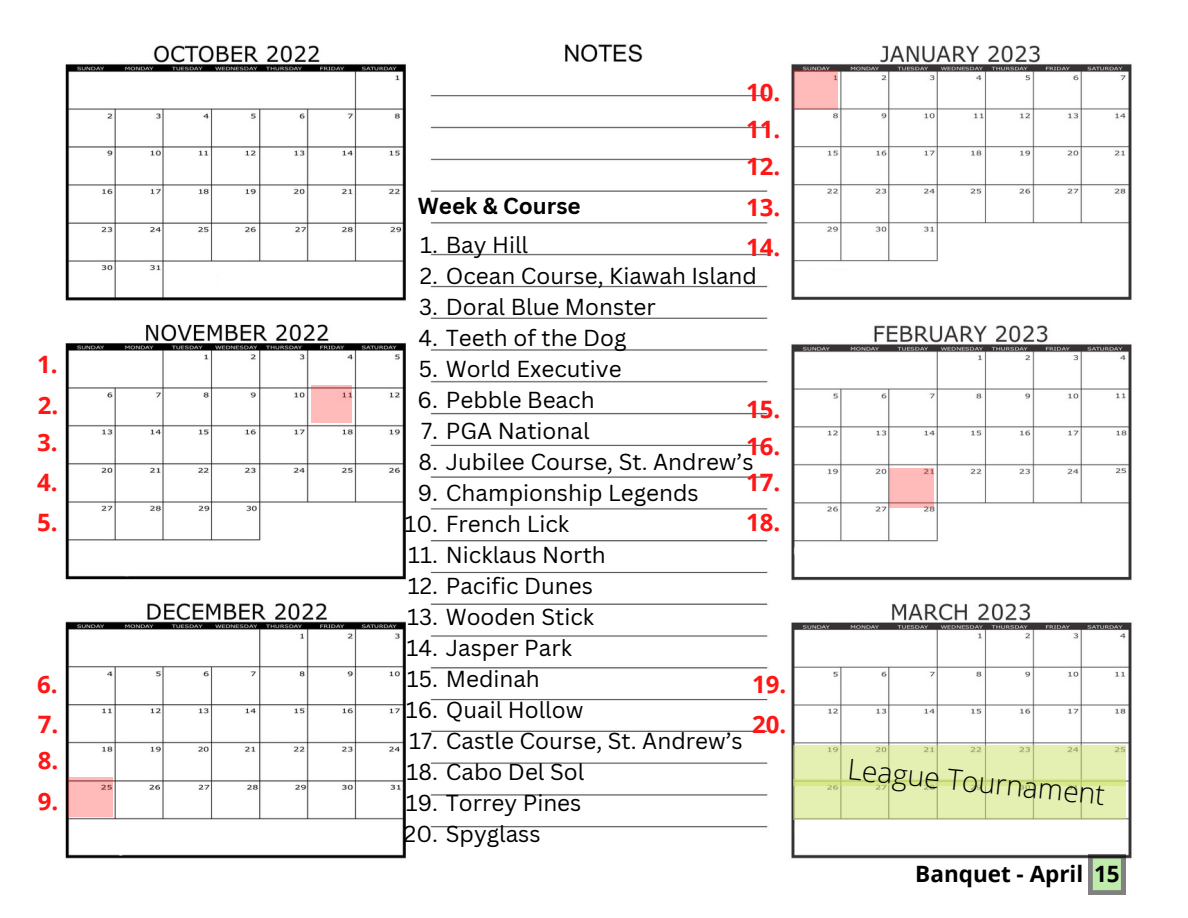
<style>
.page{position:relative;width:1188px;height:918px;background:#fff}
.page>*{position:absolute;margin:0;border:0;box-sizing:border-box;transform-origin:0 0}
.t1{font:300 28.5px "Open Sans";color:#000}
.t2{font:700 24px/40px "Open Sans";color:#ff1616}
.t3{font:22.5px "Canva Sans";color:#000}
.t4{font:700 22.5px "Open Sans";color:#000}
.t5{font:700 22.5px "Canva Sans";color:#000}
</style>
<div class="page">
<img style="left:65px;top:44px;width:1067px;height:851px">
<svg style="left:1088px;top:854px;width:37px;height:41px;background:#9db791"></svg>
<svg style="left:312px;top:386px;width:40px;height:37px"></svg>
<svg style="left:889px;top:468px;width:45px;height:39px;background:#f9b4b4"></svg>
<div style="left:793px;top:70px;width:45px;height:39px;background:linear-gradient(to right,#fbb,#fcb7b7)"></div>
<svg style="left:68px;top:777px;width:45px;height:40px;background:#f6b1b1"></svg>
<svg style="left:793px;top:786px;width:333px;height:34px;background:#deebad"></svg>
<svg style="left:793px;top:745px;width:333px;height:41px;background:#dce9a6"></svg>
<p class="t2" style="left:37px;top:343px;width:23px;line-height:41.2px">1.<br>2.</p>
<p class="t2" style="left:37px;top:422px;width:22px">3.</p>
<p class="t2" style="left:37px;top:462px;width:22px">4.</p>
<p class="t2" style="left:37px;top:502px;width:22px">5.</p>
<p class="t2" style="left:37px;top:663px;width:23px">6.<br>7.</p>
<p class="t2" style="left:38px;top:739px;width:22px">8.</p>
<p class="t2" style="left:38px;top:780px;width:22px">9.</p>
<p class="t2" style="left:746px;top:72px;width:36px">10.</p>
<p class="t2" style="left:746px;top:109px;width:36px">11.</p>
<p class="t2" style="left:746px;top:145px;width:36px">12.</p>
<p class="t5" style="left:418px;top:190px;width:164px">Week &amp; Course</p>
<p class="t2" style="left:746px;top:187px;width:36px">13.<br>14.</p>
<p class="t3" style="left:420px;top:229px;width:110px">1. Bay Hill</p>
<p class="t3" style="left:420px;top:260px;width:339px">2. Ocean Course, Kiawah Island</p>
<p class="t3" style="left:419px;top:291px;width:238px">3. Doral Blue Monster</p>
<p class="t3" style="left:419px;top:322px;width:209px">4. Teeth of the Dog</p>
<p class="t3" style="left:419px;top:353px;width:204px">5. World Executive</p>
<p class="t3" style="left:418px;top:384px;width:178px">6. Pebble Beach</p>
<p class="t3" style="left:421px;top:415px;width:170px">7. PGA National</p>
<p class="t3" style="left:419px;top:446px;width:337px">8. Jubilee Course, St. Andrew’s</p>
<p class="t3" style="left:418px;top:477px;width:283px">9. Championship Legends</p>
<p class="t3" style="left:404px;top:508px;width:166px">10. French Lick</p>
<p class="t3" style="left:408px;top:539px;width:199px">11. Nicklaus North</p>
<p class="t3" style="left:408px;top:570px;width:187px">12. Pacific Dunes</p>
<p class="t3" style="left:407px;top:601px;width:189px">13. Wooden Stick</p>
<p class="t3" style="left:407px;top:632px;width:167px">14. Jasper Park</p>
<p class="t3" style="left:407px;top:663px;width:135px">15. Medinah</p>
<p class="t3" style="left:406px;top:694px;width:179px">16. Quail Hollow</p>
<p class="t3" style="left:409px;top:725px;width:335px">17. Castle Course, St. Andrew’s</p>
<p class="t3" style="left:407px;top:756px;width:179px">18. Cabo Del Sol</p>
<p class="t3" style="left:406px;top:787px;width:177px">19. Torrey Pines</p>
<p class="t3" style="left:404px;top:818px;width:138px">20. Spyglass</p>
<p class="t2" style="left:746px;top:390px;width:36px;line-height:36.8px;text-align:justify">15.<br>16.<br>17.</p>
<p class="t2" style="left:746px;top:502px;width:36px">18.</p>
<p class="t2" style="left:752px;top:663px;width:36px">19.<br>20.</p>
<p class="t1" style="left:850px;top:748px;width:260px;rotate:6deg">League Tournament</p>
<p class="t4" style="left:915px;top:858px;width:206px">Banquet - April 15</p>
</div>
